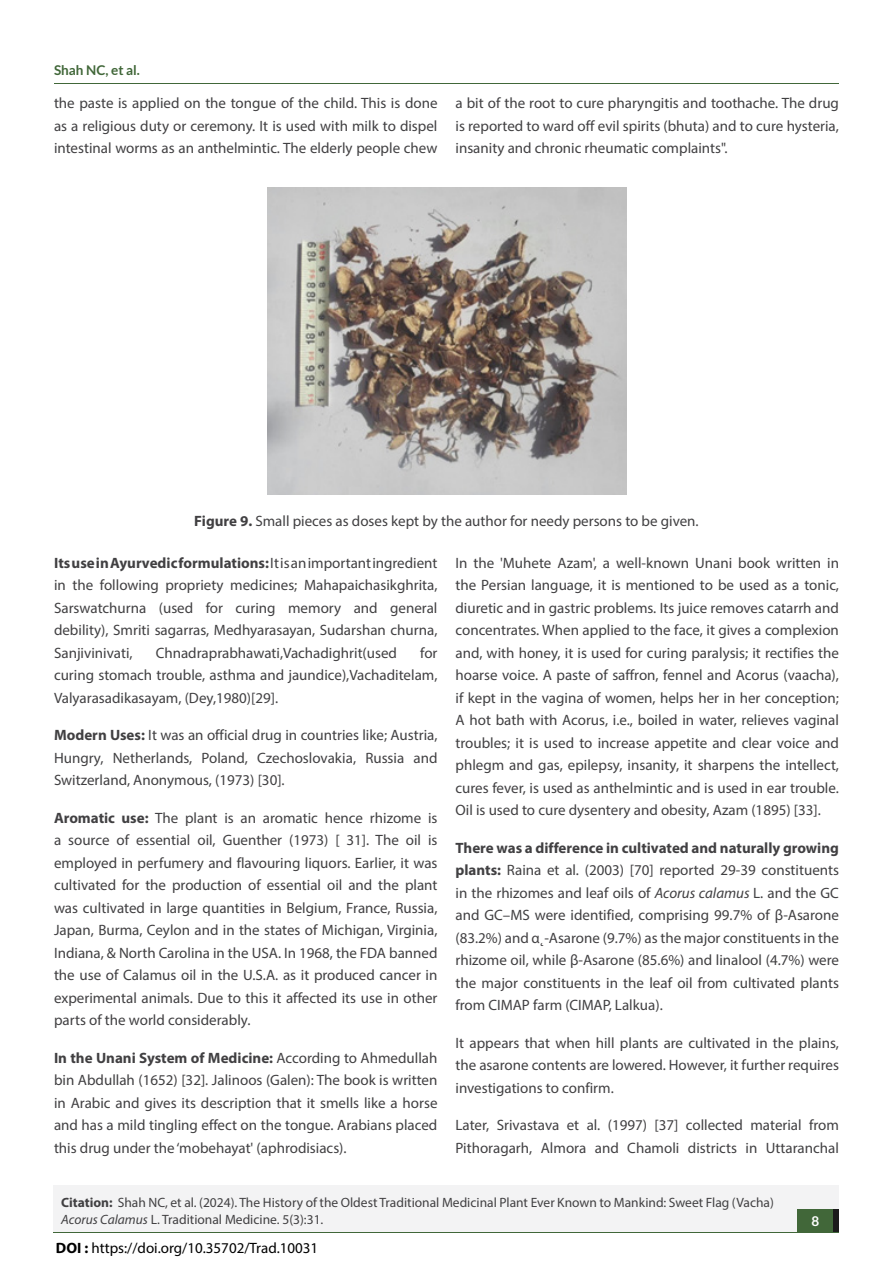
<style>
.page{position:relative;width:893px;height:1263px;background:#fff}
.page>*{position:absolute;margin:0;border:0;box-sizing:border-box;transform-origin:0 0}
.t1{font:15px/22.5px "Myriad Pro";color:#414042;text-align:justify}
.t2{font:15px "Myriad Pro";color:#000}
.t3{font:13.5px/17.2px "Myriad Pro";color:#414042}
.t4{font:700 13.5px "Lato";color:#416739}
.t5{font:700 13.5px "Lato";color:#fff}
.s1{font-weight:700}
.s2{font-style:italic}
</style>
<div class="page">
<hr style="left:54px;top:84px;width:785px;height:1px;background:#416739">
<div style="left:54px;top:1211px;width:785px;height:22px;background:#f3f3f4"></div>
<div style="left:54px;top:1184px;width:785px;height:47px;background:#f3f3f4"></div>
<div style="left:798px;top:1209px;width:41px;height:22px;background:#1b1b1b"></div>
<div style="left:798px;top:1209px;width:35px;height:22px;background:#416739"></div>
<img style="left:267px;top:188px;width:359px;height:307px">
<p class="t4" style="left:54px;top:62px;width:87px">Shah NC, et al.</p>
<p class="t1" style="left:54px;top:92px;width:385px">the paste is applied on the tongue of the child. This is done as a religious duty or ceremony. It is used with milk to dispel intestinal worms as an anthelmintic. The elderly people chew</p>
<p class="t1" style="left:455px;top:92px;width:385px">a bit of the root to cure pharyngitis and toothache. The drug is reported to ward off evil spirits (bhuta) and to cure hysteria, insanity and chronic rheumatic complaints".</p>
<p class="t1" style="left:194px;top:509px;width:506px"><span class="s1">Figure 9.</span> Small pieces as doses kept by the author for needy persons to be given.</p>
<p class="t1" style="left:54px;top:551px;width:385px"><span class="s1">Its use in Ayurvedic formulations:</span> It is an important ingredient in the following propriety medicines; Mahapaichasikghrita, Sarswatchurna (used for curing memory and general debility), Smriti sagarras, Medhyarasayan, Sudarshan churna, Sanjivinivati,</p>
<p class="t1" style="left:455px;top:551px;width:385px">In the 'Muhete Azam', a well-known Unani book written in the Persian language, it is mentioned to be used as a tonic, diuretic and in gastric problems. Its juice removes catarrh and concentrates. When applied to the face, it gives a complexion and, with honey, it is used for curing paralysis; it rectifies the hoarse voice. A paste of saffron, fennel and Acorus (vaacha), if kept in the vagina of women, helps her in her conception; A hot bath with Acorus, i.e., boiled in water, relieves vaginal troubles; it is used to increase appetite and clear voice and phlegm and gas, epilepsy, insanity, it sharpens the intellect, cures fever, is used as anthelmintic and is used in ear trouble.<br>Oil is used to cure dysentery and obesity, Azam (1895) [33].</p>
<p class="t1" style="left:455px;top:836px;width:385px"><span class="s1">There was a difference in cultivated and naturally growing plants:</span> Raina et al. (2003) [70] reported 29-39 constituents in the rhizomes and leaf oils of <span class="s2">Acorus calamus</span> L. and the GC and GC–MS were identified, comprising 99.7% of β-Asarone (83.2%) and α˛-Asarone (9.7%) as the major constituents in the rhizome oil, while β-Asarone (85.6%) and linalool (4.7%) were the major constituents in the leaf oil from cultivated plants from CIMAP farm (CIMAP, Lalkua).</p>
<p class="t1" style="left:455px;top:1031px;width:385px">It appears that when hill plants are cultivated in the plains, the asarone contents are lowered. However, it further requires investigations to confirm.</p>
<p class="t1" style="left:455px;top:1113px;width:385px">Later, Srivastava et al. (1997) [37] collected material from<br>Pithoragarh, Almora and Chamoli districts in Uttaranchal</p>
<p class="t1" style="left:54px;top:641px;width:385px;text-indent:366px">for curing stomach trouble, asthma and jaundice),Vachaditelam, Valyarasadikasayam, (Dey,1980)[29].</p>
<p class="t1" style="left:54px;top:723px;width:385px"><span class="s1">Modern Uses:</span> It was an official drug in countries like; Austria, Hungry, Netherlands, Poland, Czechoslovakia, Russia and Switzerland, Anonymous, (1973) [30].</p>
<p class="t1" style="left:54px;top:806px;width:385px"><span class="s1">Aromatic use:</span> The plant is an aromatic hence rhizome is a source of essential oil, Guenther (1973) [ 31]. The oil is employed in perfumery and flavouring liquors. Earlier, it was cultivated for the production of essential oil and the plant was cultivated in large quantities in Belgium, France, Russia, Japan, Burma, Ceylon and in the states of Michigan, Virginia, Indiana, &amp; North Carolina in the USA. In 1968, the FDA banned the use of Calamus oil in the U.S.A. as it produced cancer in experimental animals. Due to this it affected its use in other parts of the world considerably.</p>
<p class="t1" style="left:54px;top:1046px;width:385px"><span class="s1">In the Unani System of Medicine:</span> According to Ahmedullah bin Abdullah (1652) [32]. Jalinoos (Galen): The book is written in Arabic and gives its description that it smells like a horse and has a mild tingling effect on the tongue. Arabians placed this drug under the ‘mobehayat' (aphrodisiacs).</p>
<p class="t1" style="left:156px;top:641px;width:243px">Chnadraprabhawati,Vachadighrit(used</p>
<p class="t3" style="left:61px;top:1193px;width:714px"><span class="s1">Citation:</span> Shah NC, et al. (2024). The History of the Oldest Traditional Medicinal Plant Ever Known to Mankind: Sweet Flag (Vacha)<br><span class="s2">Acorus Calamus</span> L. Traditional Medicine. 5(3):31.</p>
<p class="t2" style="left:56px;top:1239px;width:264px"><span class="s1">DOI :</span> https://doi.org/10.35702/Trad.10031</p>
<p class="t5" style="left:811px;top:1213px;width:9px">8</p>
</div>
